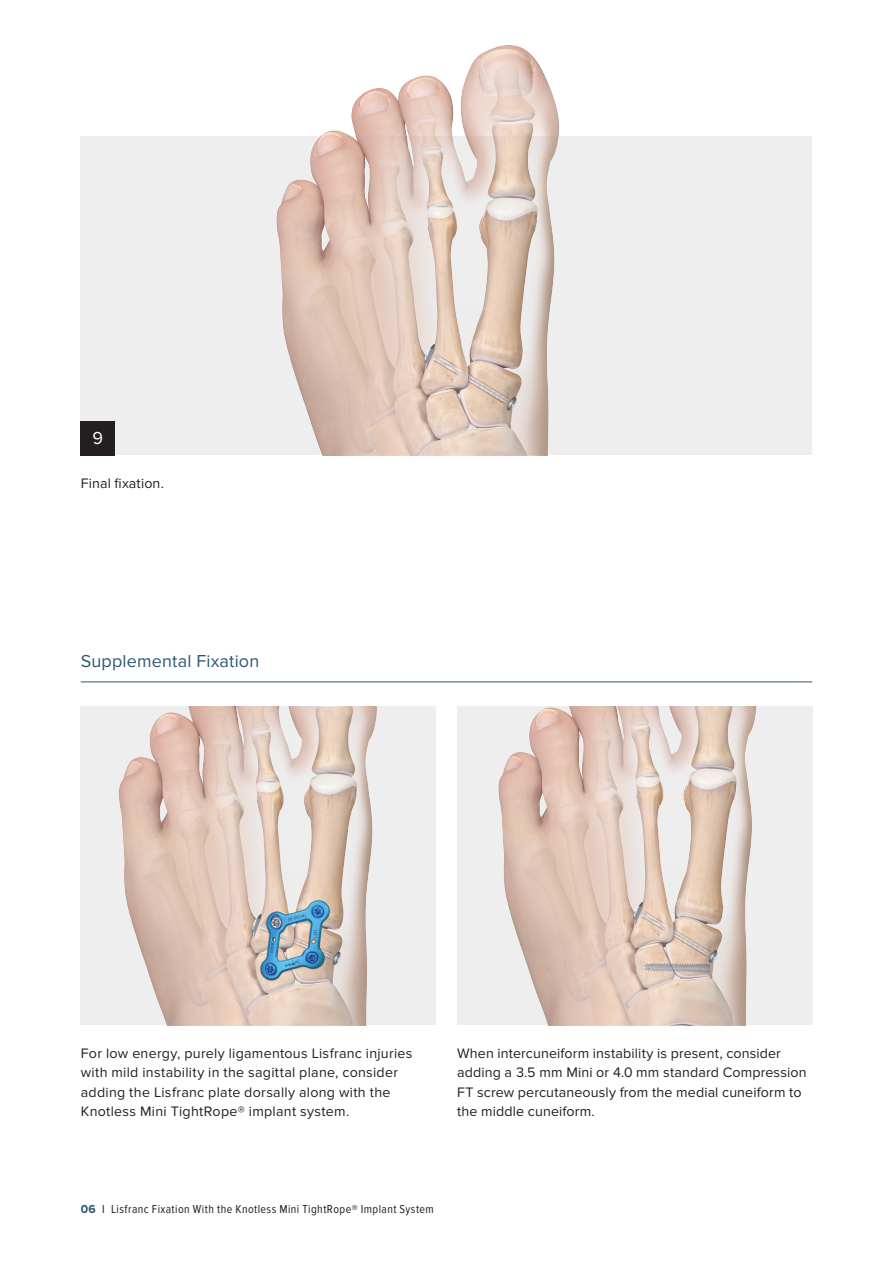
<style>
.page{position:relative;width:893px;height:1263px;background:#fff}
.page>*{position:absolute;margin:0;border:0;box-sizing:border-box;transform-origin:0 0}
._05_Content_Subline{font:18px "Proxima Nova";letter-spacing:.01em;color:#2e5971}
._07_Running_Text{font:18px "Proxima Nova";color:#fff}
._07_Running_Text-2{font:14.25px/19.5px "Proxima Nova";letter-spacing:.015em;color:#231f20}
.t1{font:12px "Proxima Nova Cond";letter-spacing:.035em;color:#231f20}
.s1{font-family:"Proxima Nova";font-weight:700;color:#2e5971}
</style>
<div class="page">
<hr style="left:81px;top:682px;width:731px;height:1px;background:#2e5971">
<img style="left:81px;top:706px;width:355px;height:319px">
<img style="left:457px;top:706px;width:355px;height:319px">
<div style="left:81px;top:136px;width:731px;height:319px;background:#eeeeef"></div>
<div style="left:81px;top:421px;width:34px;height:34px;background:#231f20"></div>
<img style="left:276px;top:45px;width:284px;height:410px">
<p class="_07_Running_Text" style="left:92px;top:428px;width:12px">9</p>
<p class="_07_Running_Text-2" style="left:81px;top:473px;width:85px">Final fixation.</p>
<p class="_05_Content_Subline" style="left:81px;top:650px;width:180px">Supplemental Fixation</p>
<p class="_07_Running_Text-2" style="left:81px;top:1043px;width:333px">For low energy, purely ligamentous Lisfranc injuries with mild instability in the sagittal plane, consider adding the Lisfranc plate dorsally along with the Knotless Mini TightRope® implant system.</p>
<p class="_07_Running_Text-2" style="left:457px;top:1043px;width:351px">When intercuneiform instability is present, consider adding a 3.5 mm Mini or 4.0 mm standard Compression FT screw percutaneously from the medial cuneiform to the middle cuneiform.</p>
<p class="t1" style="left:81px;top:1202px;width:355px"><span class="s1">06</span> I Lisfranc Fixation With the Knotless Mini TightRope® Implant System</p>
</div>
